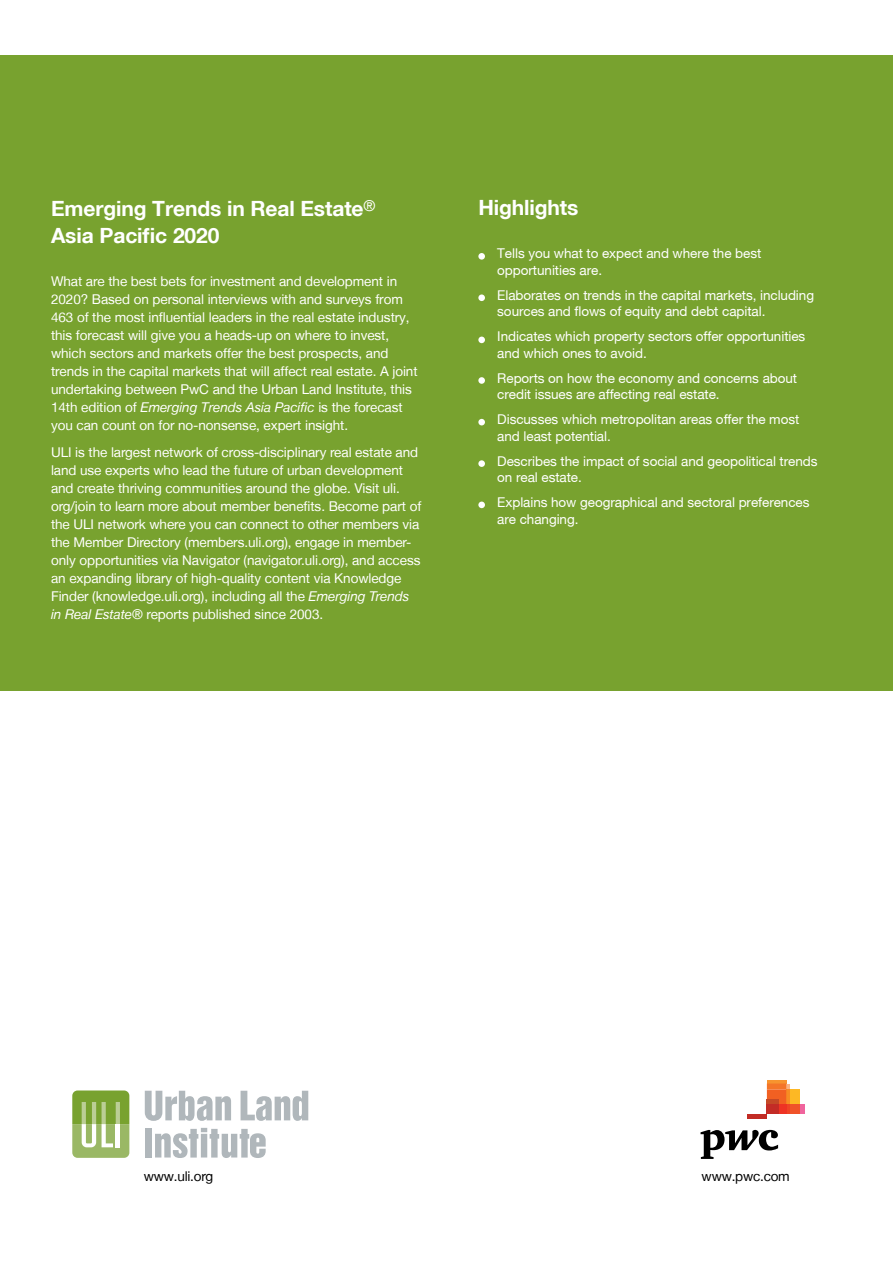
<style>
.page{position:relative;width:893px;height:1263px;background:#fff}
.page>*{position:absolute;margin:0;border:0;box-sizing:border-box;transform-origin:0 0}
.t1{font:700 21px/27px "Helvetica Neue LT";letter-spacing:-.005em;color:#fff}
.t2{font:13.5px/18px "Helvetica Neue LT";letter-spacing:-.005em;color:#fff}
.t3{font:13.5px/16.5px "Helvetica Neue";letter-spacing:-.005em;color:#fff}
.t4{font:13.5px "Helvetica Neue LT";letter-spacing:-.015em;color:#000}
.s1{font-style:italic}
</style>
<div class="page">
<div style="left:0;top:55px;width:893px;height:636px;background:#78a22f"></div>
<svg style="left:145px;top:1091px;width:86px;height:30px"></svg>
<svg style="left:241px;top:1091px;width:67px;height:30px"></svg>
<div style="left:145px;top:1128px;width:7px;height:29px;background:#b0b7bb"></div>
<svg style="left:155px;top:1128px;width:111px;height:30px"></svg>
<svg style="left:72px;top:1090px;width:57px;height:68px;background:#9dbb69"></svg>
<div style="left:478px;top:253px;width:7px;height:7px;background:#fff;border-radius:50%"></div>
<div style="left:478px;top:337px;width:7px;height:6px;background:#fff;border-radius:50%"></div>
<div style="left:478px;top:294px;width:7px;height:7px;background:#fff;border-radius:50%"></div>
<div style="left:478px;top:377px;width:7px;height:7px;background:#fff;border-radius:50%"></div>
<div style="left:478px;top:419px;width:7px;height:6px;background:#fff;border-radius:50%"></div>
<div style="left:478px;top:460px;width:7px;height:7px;background:#fff;border-radius:50%"></div>
<div style="left:478px;top:502px;width:7px;height:6px;background:#fff;border-radius:50%"></div>
<svg style="left:700px;top:1130px;width:78px;height:29px"></svg>
<div style="left:800px;top:1104px;width:5px;height:10px;background:#f0649d"></div>
<hr style="left:767px;top:1080px;width:19px;height:3px;background:#f7942f">
<div style="left:790px;top:1089px;width:10px;height:15px;background:#fdb824"></div>
<div style="left:790px;top:1104px;width:10px;height:10px;background:#f05329"></div>
<svg style="left:786px;top:1104px;width:4px;height:10px"></svg>
<svg style="left:767px;top:1083px;width:23px;height:21px"></svg>
<div style="left:779px;top:1104px;width:7px;height:10px;background:#ee3324"></div>
<div style="left:767px;top:1099px;width:12px;height:5px;background:#c44926"></div>
<div style="left:767px;top:1104px;width:12px;height:10px;background:#c32c26"></div>
<hr style="left:747px;top:1114px;width:20px;height:4px;background:#c22c25">
<h1 class="t1" style="left:51px;top:194px;width:326px">Emerging Trends in Real Estate<sup>®<br></sup>Asia Pacific 2020</h1>
<h1 class="t1" style="left:478px;top:193px;width:102px">Highlights</h1>
<p class="t2" style="left:51px;top:272px;width:368px">What are the best bets for investment and development in 2020? Based on personal interviews with and surveys from 463 of the most influential leaders in the real estate industry, this forecast will give you a heads-up on where to invest, which sectors and markets offer the best prospects, and trends in the capital markets that will affect real estate. A joint undertaking between PwC and the Urban Land Institute, this 14th edition of <span class="s1">Emerging Trends Asia Pacific</span> is the forecast you can count on for no-nonsense, expert insight.</p>
<p class="t2" style="left:51px;top:443px;width:372px">ULI is the largest network of cross-disciplinary real estate and land use experts who lead the future of urban development and create thriving communities around the globe. Visit uli. org/join to learn more about member benefits. Become part of the ULI network where you can connect to other members via the Member Directory (members.uli.org), engage in member&shy;only opportunities via Navigator (navigator.uli.org), and access an expanding library of high-quality content via Knowledge Finder (knowledge.uli.org), including all the <span class="s1">Emerging Trends in Real Estate</span>® reports published since 2003.</p>
<p class="t3" style="left:497px;top:245px;width:265px">Tells you what to expect and where the best opportunities are.</p>
<p class="t3" style="left:497px;top:287px;width:318px">Elaborates on trends in the capital markets, including sources and flows of equity and debt capital.</p>
<p class="t3" style="left:497px;top:328px;width:310px">Indicates which property sectors offer opportunities and which ones to avoid.</p>
<p class="t3" style="left:497px;top:370px;width:301px">Reports on how the economy and concerns about credit issues are affecting real estate.</p>
<p class="t3" style="left:497px;top:411px;width:304px">Discusses which metropolitan areas offer the most and least potential.</p>
<p class="t3" style="left:497px;top:453px;width:322px">Describes the impact of social and geopolitical trends on real estate.</p>
<p class="t3" style="left:497px;top:494px;width:314px">Explains how geographical and sectoral preferences are changing.</p>
<p class="t4" style="left:144px;top:1168px;width:71px">www.uli.org</p>
<p class="t4" style="left:702px;top:1168px;width:90px">www.pwc.com</p>
</div>
